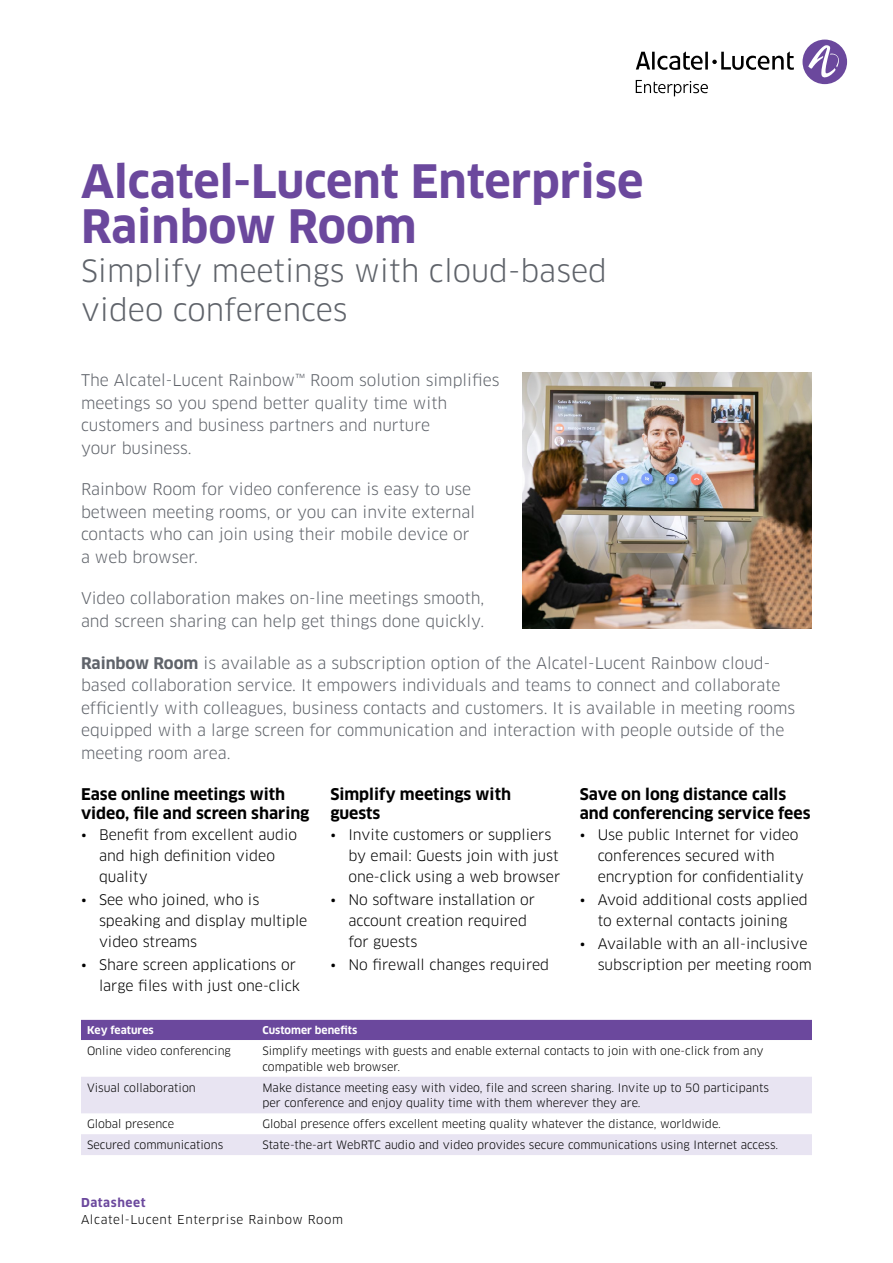
<style>
.page{position:relative;width:893px;height:1263px;background:#fff}
.page>*{position:absolute;margin:0;border:0;box-sizing:border-box;transform-origin:0 0}
.t1{font:700 45px/45px "Clan OT";color:#6b489d}
.t2{font:30px/39px "Clan OT";color:#5f636a}
.t3{font:15.75px/22.5px "Clan OT";color:#5f636a}
.t4{font:700 15.75px/19.5px "Clan OT";color:#000}
.t5{font:14.25px/21px "Clan OT";color:#000}
.t6{font:12px "Clan OT";letter-spacing:.05em;color:#000}
.t7{font:700 12px "Clan OT";letter-spacing:.05em;color:#6b489d}
.t8{font:11.25px/15.8px "Clan OT";color:#000}
.t9{font:700 10.5px "Clan OT";color:#fff}
.s1{font-weight:700}
</style>
<div class="page">
<div style="left:802px;top:40px;width:45px;height:44px;background:#6b489d;border-radius:50%"></div>
<svg style="left:808px;top:45px;width:34px;height:33px"></svg>
<svg style="left:636px;top:51px;width:158px;height:19px"></svg>
<svg style="left:636px;top:80px;width:72px;height:16px"></svg>
<img style="left:522px;top:373px;width:290px;height:255px">
<div style="left:81px;top:1020px;width:731px;height:20px;background:#6b489d"></div>
<svg style="left:81px;top:1077px;width:731px;height:78px;fill:#e8e4f2"></svg>
<h1 class="t1" style="left:81px;top:160px;width:564px">Alcatel-Lucent Enterprise<br>Rainbow Room</h1>
<h2 class="t2" style="left:81px;top:252px;width:527px">Simplify meetings with cloud-based video conferences</h2>
<p class="t3" style="left:81px;top:369px;width:420px">The Alcatel-Lucent Rainbow™ Room solution simplifies meetings so you spend better quality time with customers and business partners and nurture<br>your business.</p>
<p class="t3" style="left:81px;top:478px;width:396px">Rainbow Room for video conference is easy to use between meeting rooms, or you can invite external contacts who can join using their mobile device or a web browser.</p>
<p class="t3" style="left:81px;top:587px;width:405px">Video collaboration makes on-line meetings smooth, and screen sharing can help get things done quickly.</p>
<p class="t3" style="left:81px;top:651px;width:716px"><span class="s1">Rainbow Room</span> is available as a subscription option of the Alcatel-Lucent Rainbow cloud&shy;based collaboration service. It empowers individuals and teams to connect and collaborate efficiently with colleagues, business contacts and customers. It is available in meeting rooms equipped with a large screen for communication and interaction with people outside of the meeting room area.</p>
<p class="t4" style="left:81px;top:784px;width:230px">Ease online meetings with video, file and screen sharing</p>
<p class="t5" style="left:99px;top:824px;width:200px;text-indent:-18px">• Benefit from excellent audio and high definition video quality</p>
<p class="t5" style="left:99px;top:889px;width:210px;text-indent:-18px">• See who joined, who is speaking and display multiple video streams</p>
<p class="t5" style="left:81px;top:955px;width:221px;text-align:right">• Share screen applications or large files with just one-click</p>
<p class="t4" style="left:330px;top:784px;width:182px">Simplify meetings with guests</p>
<p class="t5" style="left:348px;top:824px;width:213px;text-indent:-18px">• Invite customers or suppliers by email: Guests join with just one-click using a web browser</p>
<p class="t5" style="left:348px;top:889px;width:188px;text-indent:-18px">• No software installation or account creation required for guests</p>
<p class="t5" style="left:330px;top:955px;width:220px">• No firewall changes required</p>
<p class="t4" style="left:580px;top:784px;width:232px">Save on long distance calls and conferencing service fees</p>
<p class="t5" style="left:598px;top:824px;width:207px;text-indent:-18px">• Use public Internet for video conferences secured with encryption for confidentiality</p>
<p class="t5" style="left:580px;top:889px;width:230px;text-align:center">• Avoid additional costs applied to external contacts joining</p>
<p class="t5" style="left:598px;top:934px;width:216px;text-indent:-18px">• Available with an all-inclusive subscription per meeting room</p>
<p class="t9" style="left:87px;top:1024px;width:68px">Key features</p>
<p class="t9" style="left:262px;top:1024px;width:96px">Customer benefits</p>
<p class="t8" style="left:87px;top:1043px;width:145px">Online video conferencing</p>
<p class="t8" style="left:262px;top:1043px;width:503px">Simplify meetings with guests and enable external contacts to join with one-click from any compatible web browser.</p>
<p class="t8" style="left:87px;top:1079px;width:110px">Visual collaboration</p>
<p class="t8" style="left:262px;top:1079px;width:508px">Make distance meeting easy with video, file and screen sharing. Invite up to 50 participants per conference and enjoy quality time with them wherever they are.</p>
<p class="t8" style="left:87px;top:1116px;width:89px">Global presence</p>
<p class="t8" style="left:262px;top:1116px;width:460px">Global presence offers excellent meeting quality whatever the distance, worldwide.</p>
<p class="t8" style="left:87px;top:1137px;width:138px">Secured communications</p>
<p class="t8" style="left:262px;top:1137px;width:517px">State-the-art WebRTC audio and video provides secure communications using Internet access.</p>
<p class="t7" style="left:81px;top:1196px;width:66px">Datasheet</p>
<p class="t6" style="left:81px;top:1212px;width:263px">Alcatel-Lucent Enterprise Rainbow Room</p>
</div>
